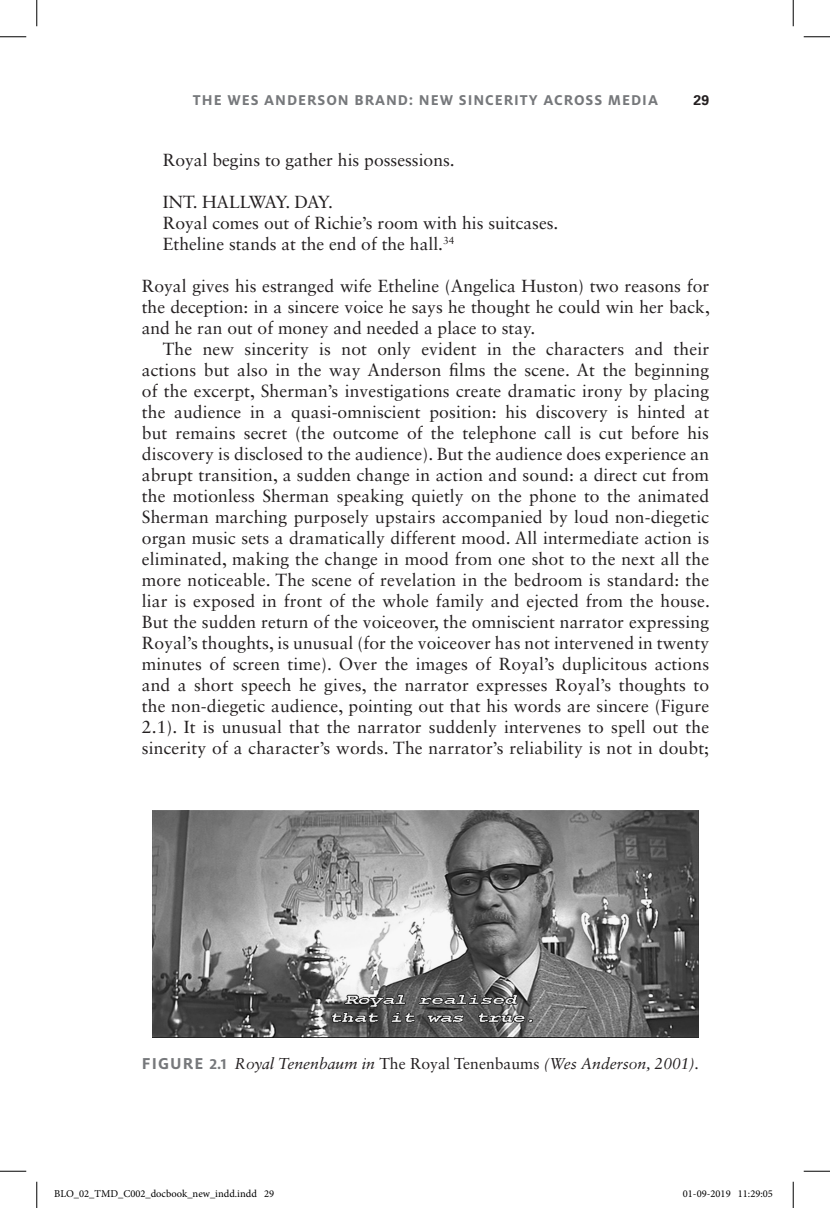
<style>
.page{position:relative;width:830px;height:1208px;background:#fff}
.page>*{position:absolute;margin:0;border:0;box-sizing:border-box;transform-origin:0 0}
.TXI{font:17.5px/21px "Sabon LT Std";letter-spacing:.01em;color:#231f20;text-align:justify}
.TXT{font:17.5px/21px "Sabon LT Std";color:#231f20;text-align:justify}
.POEM_M{font:17.5px "Sabon LT Std";color:#231f20}
.POEM{font:17.5px "Sabon LT Std";color:#231f20}
.POEM_L{font:17.5px "Sabon LT Std";color:#231f20}
.POEM_M-2{font:17.5px "Sabon LT Std";letter-spacing:-.03em;color:#231f20}
.FC{font:italic 15.75px "Sabon LT Std";color:#231f20}
.t1{font:700 15.75px "Milo OT";letter-spacing:.06em;color:#76787b}
.t2{font:700 14px "Univers";color:#231f20}
.t3{font:10.5px "Minion Pro Regular 2";color:#000}
.s1{font-family:"Milo OT";font-weight:700;font-style:normal;font-size:17.5px;color:#76787b}
.s2{font-family:"Milo OT";font-weight:700;font-style:normal;color:#76787b}
.s3{font-style:normal}
</style>
<div class="page">
<img style="left:152px;top:811px;width:546px;height:226px">
<svg style="left:0;top:36px;width:26px;height:1px"></svg>
<svg style="left:803px;top:36px;width:27px;height:1px"></svg>
<svg style="left:0;top:1170px;width:26px;height:1px"></svg>
<svg style="left:803px;top:1170px;width:27px;height:1px"></svg>
<svg style="left:36px;top:0;width:1px;height:26px"></svg>
<svg style="left:36px;top:1181px;width:1px;height:27px"></svg>
<svg style="left:792px;top:0;width:1px;height:26px"></svg>
<svg style="left:792px;top:1181px;width:1px;height:27px"></svg>
<p class="t1" style="left:193px;top:91px;width:466px">THE WES ANDERSON BRAND: NEW SINCERITY ACROSS MEDIA</p>
<p class="t2" style="left:693px;top:92px;width:17px">29</p>
<p class="POEM" style="left:163px;top:149px;width:293px">Royal begins to gather his possessions.</p>
<p class="POEM_M-2" style="left:163px;top:191px;width:171px">INT. HALLWAY. DAY.</p>
<p class="POEM_M" style="left:163px;top:212px;width:397px">Royal comes out of Richie’s room with his suitcases.</p>
<p class="POEM_L" style="left:163px;top:233px;width:293px">Etheline stands at the end of the hall.<sup>34</sup></p>
<p class="TXT" style="left:142px;top:275px;width:569px">Royal gives his estranged wife Etheline (Angelica Huston) two reasons for the deception: in a sincere voice he says he thought he could win her back, and he ran out of money and needed a place to stay.</p>
<p class="TXI" style="left:142px;top:338px;width:569px;text-indent:21px">The new sincerity is not only evident in the characters and their actions but also in the way Anderson films the scene. At the beginning of the excerpt, Sherman’s investigations create dramatic irony by placing the audience in a quasi-omniscient position: his discovery is hinted at but remains secret (the outcome of the telephone call is cut before his discovery is disclosed to the audience). But the audience does experience an abrupt transition, a sudden change in action and sound: a direct cut from the motionless Sherman speaking quietly on the phone to the animated Sherman marching purposely upstairs accompanied by loud non-diegetic organ music sets a dramatically different mood. All intermediate action is eliminated, making the change in mood from one shot to the next all the more noticeable. The scene of revelation in the bedroom is standard: the liar is exposed in front of the whole family and ejected from the house.<br>But the sudden return of the voiceover, the omniscient narrator expressing Royal’s thoughts, is unusual (for the voiceover has not intervened in twenty minutes of screen time). Over the images of Royal’s duplicitous actions and a short speech he gives, the narrator expresses Royal’s thoughts to the non-diegetic audience, pointing out that his words are sincere (Figure 2.1). It is unusual that the narrator suddenly intervenes to spell out the sincerity of a character’s words. The narrator’s reliability is not in doubt;</p>
<p class="FC" style="left:142px;top:1054px;width:559px"><span class="s1">FIGURE</span> <span class="s2">2.1</span> Royal Tenenbaum in <span class="s3">The Royal Tenenbaums</span> (Wes Anderson, 2001).</p>
<p class="t3" style="left:54px;top:1187px;width:221px">BLO_02_TMD_C002_docbook_new_indd.indd 29</p>
<p class="t3" style="left:682px;top:1187px;width:91px">01-09-2019 11:29:05</p>
</div>
